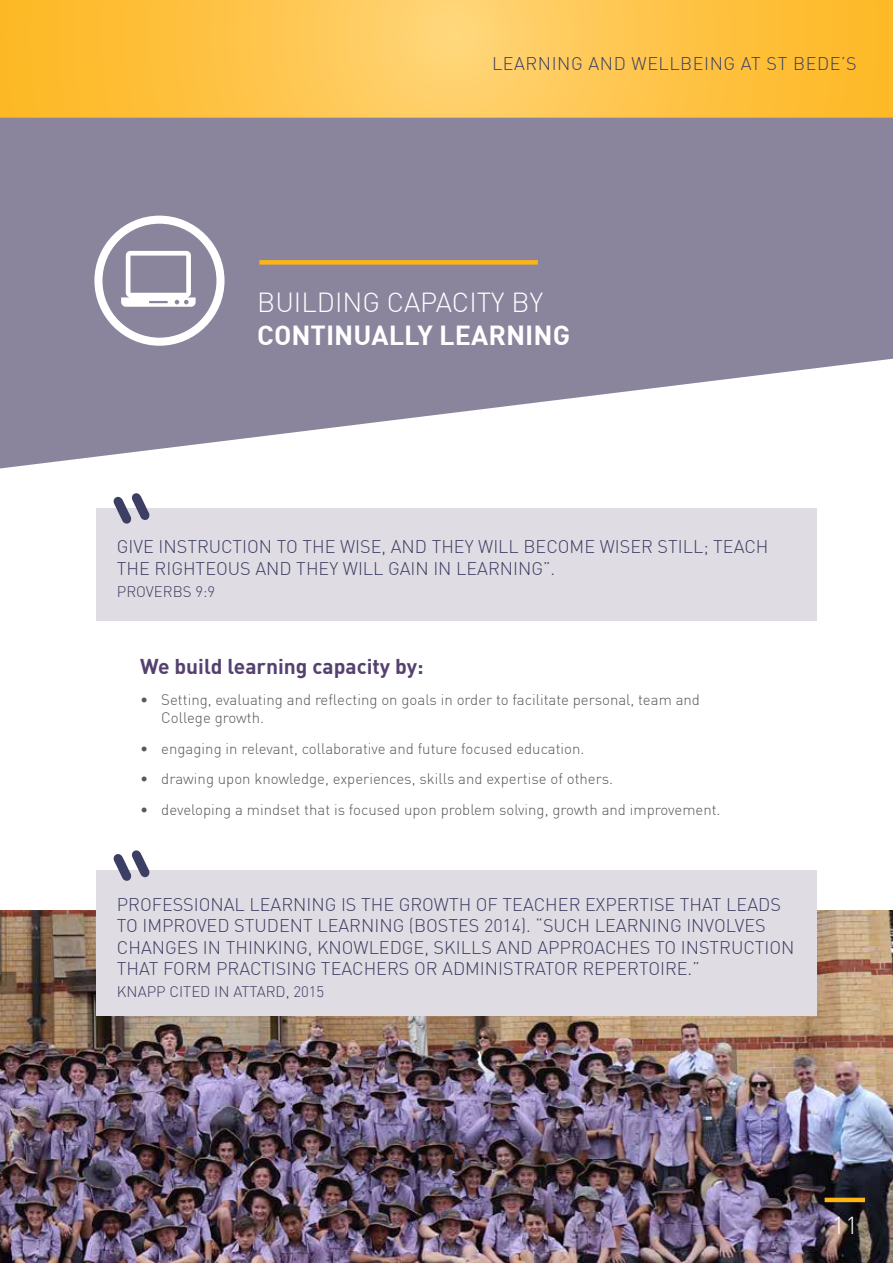
<style>
.page{position:relative;width:893px;height:1263px;background:#fff}
.page>*{position:absolute;margin:0;border:0;box-sizing:border-box;transform-origin:0 0}
.t1{font:102.6px "Chalkboard";color:#3d3e63}
.t2{font:700 27px "DIN";color:#fff}
.t3{font:300 27px "DIN";color:#fff}
.t4{font:300 24px "DIN";color:#fff}
.t5{font:700 21px "DIN";color:#554170}
.t6{font:300 18px/21.6px "DIN";color:#3d3e63}
.t7{font:300 18px "DIN";letter-spacing:.03em;color:#3d3e63}
.t8{font:300 15px/18px "DIN";color:#58595b}
.t9{font:300 15px "DIN";color:#3d3e63}
</style>
<div class="page">
<img style="left:0;top:910px;width:893px;height:353px">
<svg style="left:0;top:118px;width:893px;height:350px;fill:#8a859d"></svg>
<div style="left:259px;top:260px;width:279px;height:5px;background:#fcb515"></div>
<div style="left:96px;top:870px;width:720px;height:145px;background:#dfdce3"></div>
<div style="left:96px;top:508px;width:720px;height:113px;background:#dfdce3"></div>
<svg style="left:93px;top:214px;width:133px;height:133px"></svg>
<div style="left:91px;top:213px;width:137px;height:136px;border:3px solid #8a859d;border-radius:50%"></div>
<div style="left:102px;top:224px;width:114px;height:114px;background:#8a859d;border-radius:50%"></div>
<svg style="left:121px;top:251px;width:75px;height:56px"></svg>
<svg style="left:0;top:0;width:893px;height:118px;background:#fec449"></svg>
<hr style="left:825px;top:1198px;width:40px;height:4px;background:#fcb515">
<p class="t7" style="left:492px;top:53px;width:366px">LEARNING AND WELLBEING AT ST BEDE’S</p>
<h1 class="t1" style="left:108px;top:479px;width:47px">“</h1>
<h2 class="t3" style="left:257px;top:286px;width:287px">BUILDING CAPACITY BY</h2>
<h2 class="t2" style="left:257px;top:317px;width:314px">CONTINUALLY LEARNING</h2>
<p class="t6" style="left:117px;top:536px;width:653px">GIVE INSTRUCTION TO THE WISE, AND THEY WILL BECOME WISER STILL; TEACH<br>THE RIGHTEOUS AND THEY WILL GAIN IN LEARNING”.</p>
<p class="t9" style="left:117px;top:582px;width:100px">PROVERBS 9:9</p>
<p class="t5" style="left:140px;top:653px;width:285px">We build learning capacity by:</p>
<p class="t8" style="left:161px;top:690px;width:540px;text-indent:-21px">• Setting, evaluating and reflecting on goals in order to facilitate personal, team and<br>College growth.</p>
<p class="t8" style="left:140px;top:739px;width:446px">• engaging in relevant, collaborative and future focused education.</p>
<p class="t8" style="left:140px;top:770px;width:474px">• drawing upon knowledge, experiences, skills and expertise of others.</p>
<p class="t8" style="left:140px;top:800px;width:582px">• developing a mindset that is focused upon problem solving, growth and improvement.</p>
<h1 class="t1" style="left:108px;top:836px;width:47px">“</h1>
<p class="t6" style="left:117px;top:893px;width:679px">PROFESSIONAL LEARNING IS THE GROWTH OF TEACHER EXPERTISE THAT LEADS TO IMPROVED STUDENT LEARNING (BOSTES 2014). “SUCH LEARNING INVOLVES CHANGES IN THINKING, KNOWLEDGE, SKILLS AND APPROACHES TO INSTRUCTION THAT FORM PRACTISING TEACHERS OR ADMINISTRATOR REPERTOIRE.”</p>
<p class="t9" style="left:117px;top:982px;width:209px">KNAPP CITED IN ATTARD, 2015</p>
<h3 class="t4" style="left:832px;top:1210px;width:27px">11</h3>
</div>
